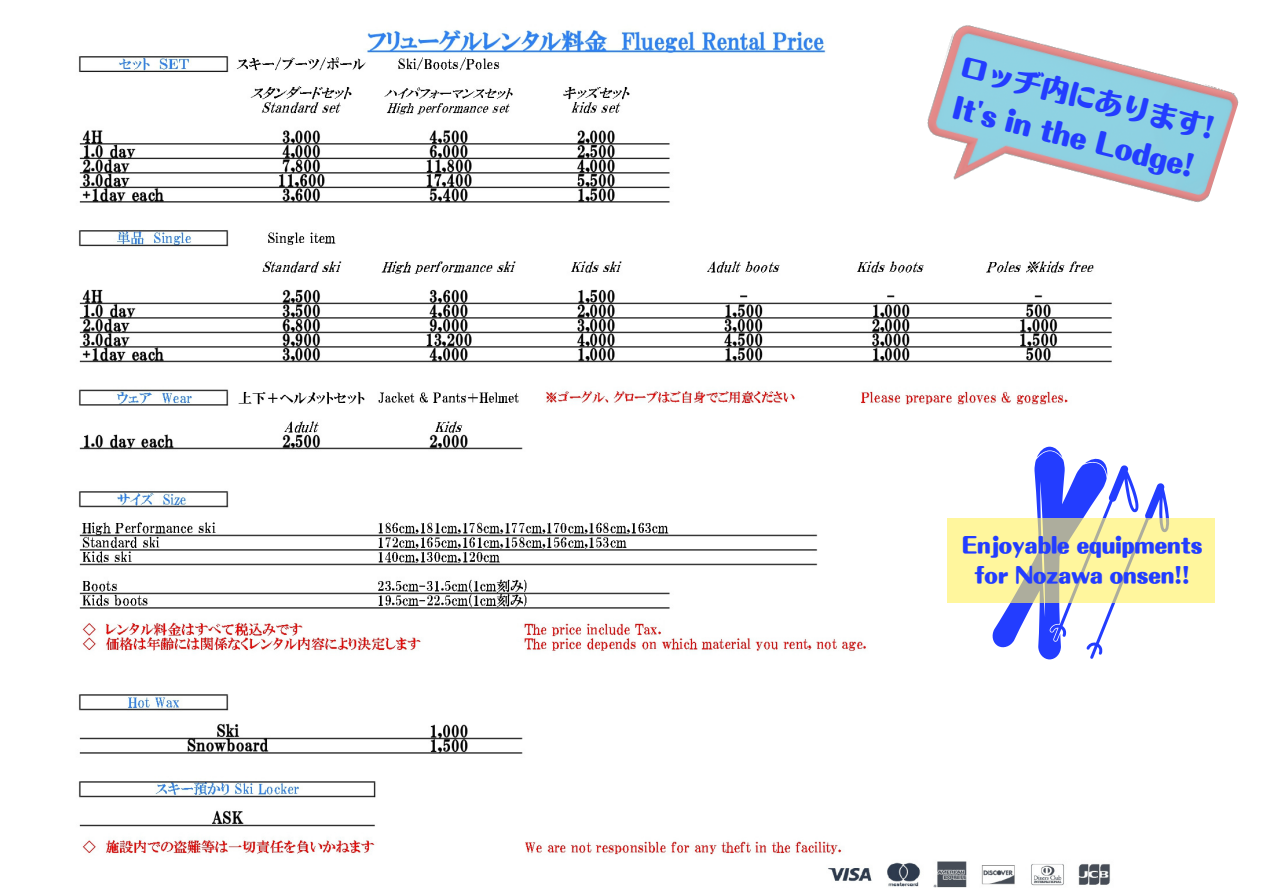
<style>
.page{position:relative;width:1263px;height:894px;background:#fff}
.page>*{position:absolute;margin:0;border:0;box-sizing:border-box;transform-origin:0 0}
.t1{font:28.65px "Motoya Ma Aporo Std W8";color:#233dff}
.t2{font:27.9px "Motoya Ma Aporo Std W8";color:#233dff}
.t3{font:21.6px "Motoya Ma Aporo Std W8";color:#233dff}
</style>
<div class="page">
<img style="left:78px;top:30px;width:1137px;height:858px">
<img style="left:910px;top:25px;width:329px;height:229px">
<svg style="left:991px;top:446px;width:182px;height:213px"></svg>
<svg style="left:947px;top:518px;width:268px;height:84px;background:#f2eb9d"></svg>
<p class="t2" style="left:964px;top:52px;width:262px;rotate:14deg">ロッヂ内にあります!</p>
<p class="t1" style="left:957px;top:92px;width:249px;rotate:14deg">It's in the Lodge!</p>
<p class="t3" style="left:962px;top:533px;width:242px">Enjoyable equipments</p>
<p class="t3" style="left:974px;top:563px;width:217px">for Nozawa onsen!!</p>
</div>
